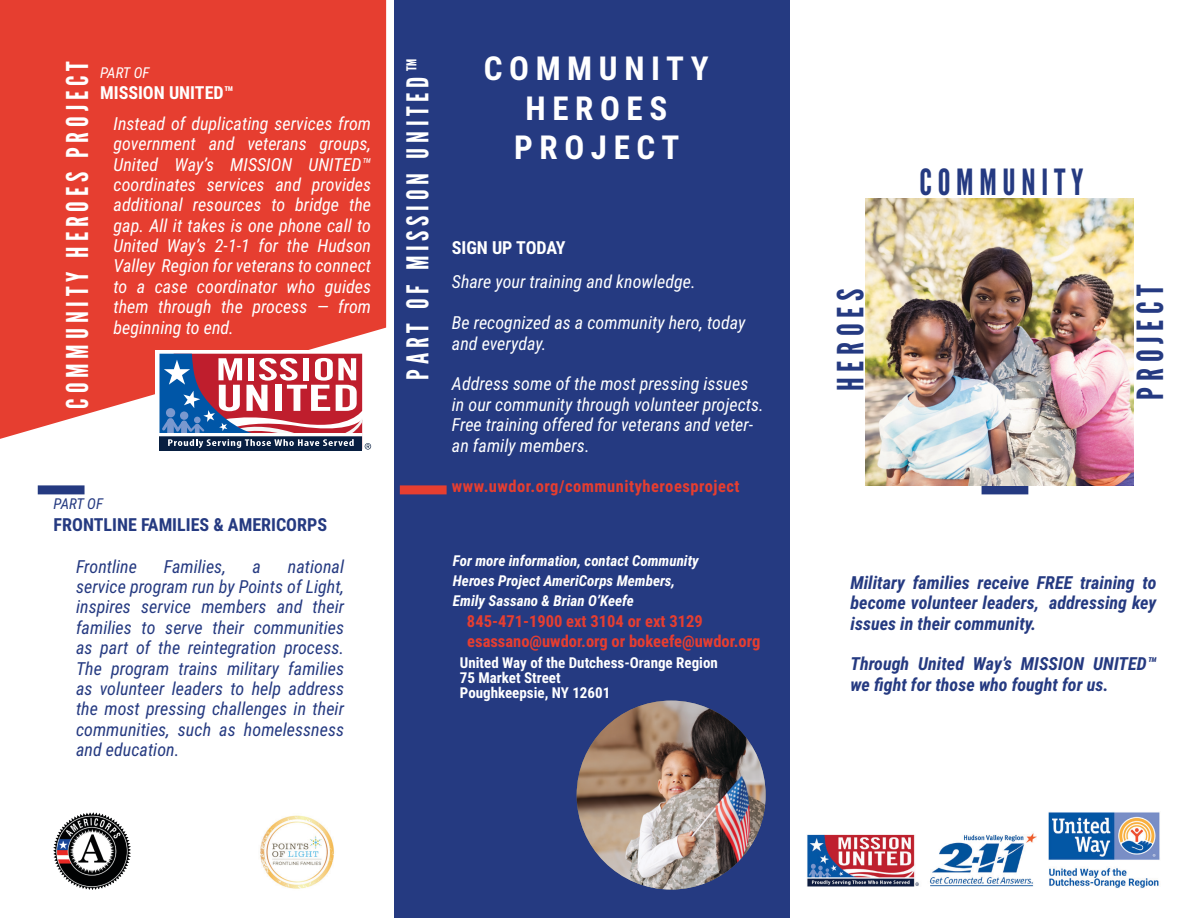
<style>
.page{position:relative;width:1188px;height:918px;background:#fff}
.page>*{position:absolute;margin:0;border:0;box-sizing:border-box;transform-origin:0 0}
.t1{font:36px "League Gothic";letter-spacing:.16em;color:#253a81}
.t2{font:700 33px/39.6px "Roboto Condensed";letter-spacing:.2em;color:#fff;text-align:center}
.t3{font:30px "League Gothic";letter-spacing:.16em;color:#fff}
.t4{font:italic 18px/20.4px "Roboto Condensed";color:#fff}
.t5{font:italic 18px/20.4px "Roboto Condensed";color:#253a81;text-align:justify}
.t6{font:italic 700 18px/20.4px "Roboto Condensed";color:#253a81;text-align:justify}
.t7{font:700 18px "Roboto Condensed";color:#253a81}
.t8{font:700 18px "Roboto Condensed";color:#fff}
.t9{font:700 16.5px/20.4px "Roboto Condensed";color:#e63e30}
.t10{font:700 16.5px "Roboto Condensed";letter-spacing:.03em;color:#e63e30}
.t11{font:italic 700 15px/20.4px "Roboto Condensed";color:#fff}
.t12{font:700 15px/15px "Roboto Condensed";color:#fff}
.t13{font:italic 15px "Roboto Condensed";letter-spacing:-.02em;color:#fff}
.t14{font:italic 15px "Roboto Condensed";letter-spacing:-.02em;color:#253a81}
</style>
<div class="page">
<div style="left:394px;top:0;width:395px;height:918px;background:#253a81"></div>
<div style="left:38px;top:485px;width:47px;height:9px;background:#253a81"></div>
<div style="left:982px;top:485px;width:46px;height:9px;background:#253a81"></div>
<img style="left:807px;top:812px;width:353px;height:76px">
<div style="left:400px;top:485px;width:47px;height:9px;background:#e63e30"></div>
<img style="left:866px;top:198px;width:268px;height:288px">
<div style="left:0;top:0;width:386px;height:439px;background:#e63e30"></div>
<img style="left:577px;top:701px;width:189px;height:189px;border-radius:94px">
<div style="left:155px;top:350px;width:211px;height:105px;background:#fff"></div>
<svg style="left:159px;top:354px;width:212px;height:97px"></svg>
<img style="left:53px;top:812px;width:78px;height:78px">
<img style="left:260px;top:815px;width:74px;height:74px">
<h3 class="t3" style="left:60px;top:409px;width:348px;rotate:-90deg">COMMUNITY HEROES PROJECT</h3>
<p class="t13" style="left:100px;top:62px;width:51px">PART OF</p>
<p class="t8" style="left:100px;top:80px;width:135px">MISSION UNITED™</p>
<p class="t4" style="left:114px;top:112px;width:259px;text-align:justify">Instead of duplicating services from government and veterans groups, United Way’s MISSION UNITED™ coordinates services and provides additional resources to bridge the gap. All it takes is one phone call to United Way’s 2-1-1 for the Hudson Valley Region for veterans to connect to a case coordinator who guides them through the process — from beginning to end.</p>
<p class="t14" style="left:54px;top:493px;width:51px">PART OF</p>
<p class="t7" style="left:54px;top:512px;width:275px">FRONTLINE FAMILIES &amp; AMERICORPS</p>
<h3 class="t3" style="left:400px;top:380px;width:323px;rotate:-90deg">PART OF MISSION UNITED™</h3>
<h2 class="t2" style="left:484px;top:47px;width:227px">COMMUNITY<br>HEROES<br>PROJECT</h2>
<p class="t8" style="left:452px;top:235px;width:115px">SIGN UP TODAY</p>
<p class="t4" style="left:452px;top:271px;width:245px">Share your training and knowledge.</p>
<p class="t4" style="left:452px;top:312px;width:295px">Be recognized as a community hero, today and everyday.</p>
<p class="t4" style="left:452px;top:373px;width:314px">Address some of the most pressing issues in our community through volunteer projects.<br>Free training offered for veterans and veter&shy;an family members.</p>
<p class="t10" style="left:452px;top:475px;width:289px">www.uwdor.org/communityheroesproject</p>
<p class="t5" style="left:76px;top:555px;width:270px;text-indent:212px">national service program run by Points of Light, inspires service members and their families to serve their communities as part of the reintegration process.<br>The program trains military families as volunteer leaders to help address the most pressing challenges in their communities, such as homelessness and education.</p>
<p class="t11" style="left:453px;top:550px;width:247px">For more information, contact Community<br>Heroes Project AmeriCorps Members,<br>Emily Sassano &amp; Brian O’Keefe</p>
<p class="t5" style="left:76px;top:555px;width:63px">Frontline</p>
<p class="t5" style="left:164px;top:555px;width:63px">Families,</p>
<p class="t5" style="left:253px;top:555px;width:10px">a</p>
<p class="t9" style="left:467px;top:610px;width:295px">845-471-1900 ext 3104 or ext 3129 esassano@uwdor.org or bokeefe@uwdor.org</p>
<p class="t12" style="left:460px;top:654px;width:260px">United Way of the Dutchess-Orange Region<br>75 Market Street<br>Poughkeepsie, NY 12601</p>
<h1 class="t1" style="left:920px;top:161px;width:165px">COMMUNITY</h1>
<h1 class="t1" style="left:829px;top:391px;width:104px;rotate:-90deg">HEROES</h1>
<h1 class="t1" style="left:1129px;top:400px;width:117px;rotate:-90deg">PROJECT</h1>
<p class="t6" style="left:850px;top:572px;width:308px">Military families receive FREE training to become volunteer leaders, addressing key issues in their community.</p>
<p class="t6" style="left:850px;top:653px;width:308px">Through United Way’s MISSION UNITED™ we fight for those who fought for us.</p>
</div>
